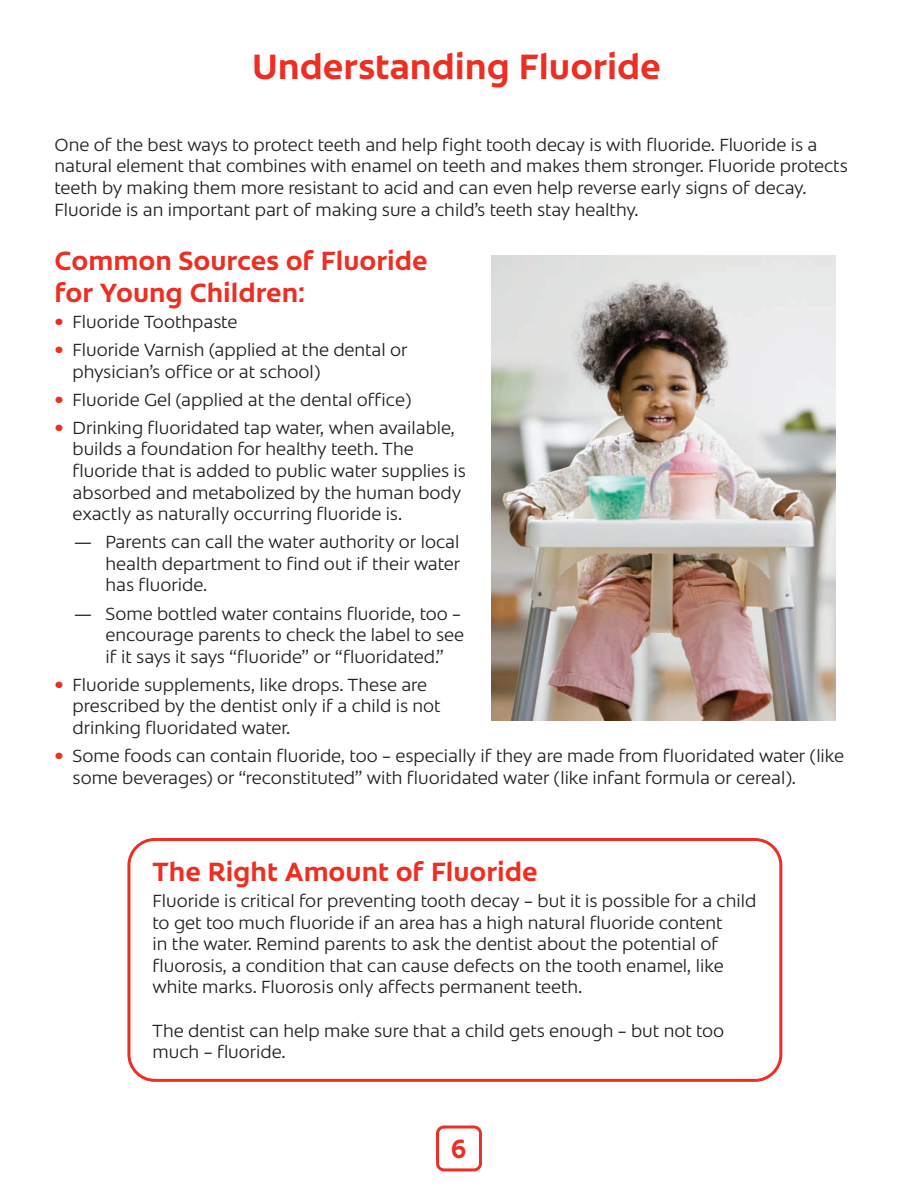
<style>
.page{position:relative;width:918px;height:1188px;background:#fff}
.page>*{position:absolute;margin:0;border:0;box-sizing:border-box;transform-origin:0 0}
.t1{font:700 36px "Colgate Ready";color:#ee2e22}
.t2{font:700 27px/32.4px "Colgate Ready";color:#ee2e22}
.t3{font:700 27px "Colgate Ready";color:#ee2e22;scale:.9 1}
.t4{font:300 18px/21.6px "Colgate Ready";color:#231f20}
.s1{font-weight:700;font-size:21px;color:#ee2e22}
</style>
<div class="page">
<div style="left:436px;top:1126px;width:46px;height:45px;border:3px solid #ee2e22;border-radius:6px"></div>
<div style="left:127px;top:838px;width:655px;height:244px;border:3px solid #ee2e22;border-radius:26px"></div>
<img style="left:491px;top:256px;width:345px;height:464px">
<h1 class="t1" style="left:252px;top:38px;width:411px">Understanding Fluoride</h1>
<p class="t4" style="left:55px;top:133px;width:795px">One of the best ways to protect teeth and help fight tooth decay is with fluoride. Fluoride is a natural element that combines with enamel on teeth and makes them stronger. Fluoride protects teeth by making them more resistant to acid and can even help reverse early signs of decay.<br>Fluoride is an important part of making sure a child’s teeth stay healthy.</p>
<h2 class="t2" style="left:55px;top:242px;width:375px">Common Sources of Fluoride for Young Children:</h2>
<p class="t4" style="left:55px;top:310px;width:184px"><span class="s1">•</span> Fluoride Toothpaste</p>
<p class="t4" style="left:73px;top:338px;width:336px;text-indent:-18px"><span class="s1">•</span> Fluoride Varnish (applied at the dental or physician’s office or at school)</p>
<p class="t4" style="left:55px;top:388px;width:358px"><span class="s1">•</span> Fluoride Gel (applied at the dental office)</p>
<p class="t4" style="left:73px;top:416px;width:395px;text-indent:-18px"><span class="s1">•</span> Drinking fluoridated tap water, when available, builds a foundation for healthy teeth. The fluoride that is added to public water supplies is absorbed and metabolized by the human body exactly as naturally occurring fluoride is.</p>
<p class="t4" style="left:106px;top:530px;width:356px;text-align:justify;text-indent:-32px">— Parents can call the water authority or local health department to find out if their water has fluoride.</p>
<p class="t4" style="left:106px;top:601px;width:360px;text-indent:-32px">— Some bottled water contains fluoride, too – encourage parents to check the label to see if it says it says “fluoride” or “fluoridated.”</p>
<p class="t4" style="left:73px;top:673px;width:370px;text-indent:-18px"><span class="s1">•</span> Fluoride supplements, like drops. These are prescribed by the dentist only if a child is not drinking fluoridated water.</p>
<p class="t4" style="left:73px;top:744px;width:773px;text-indent:-18px"><span class="s1">•</span> Some foods can contain fluoride, too – especially if they are made from fluoridated water (like some beverages) or “reconstituted” with fluoridated water (like infant formula or cereal).</p>
<h2 class="t2" style="left:153px;top:854px;width:387px">The Right Amount of Fluoride</h2>
<p class="t4" style="left:153px;top:889px;width:605px">Fluoride is critical for preventing tooth decay – but it is possible for a child to get too much fluoride if an area has a high natural fluoride content<br>in the water. Remind parents to ask the dentist about the potential of fluorosis, a condition that can cause defects on the tooth enamel, like white marks. Fluorosis only affects permanent teeth.</p>
<p class="t4" style="left:153px;top:1019px;width:573px">The dentist can help make sure that a child gets enough – but not too much – fluoride.</p>
<h2 class="t3" style="left:451px;top:1128px;width:18px">6</h2>
</div>
